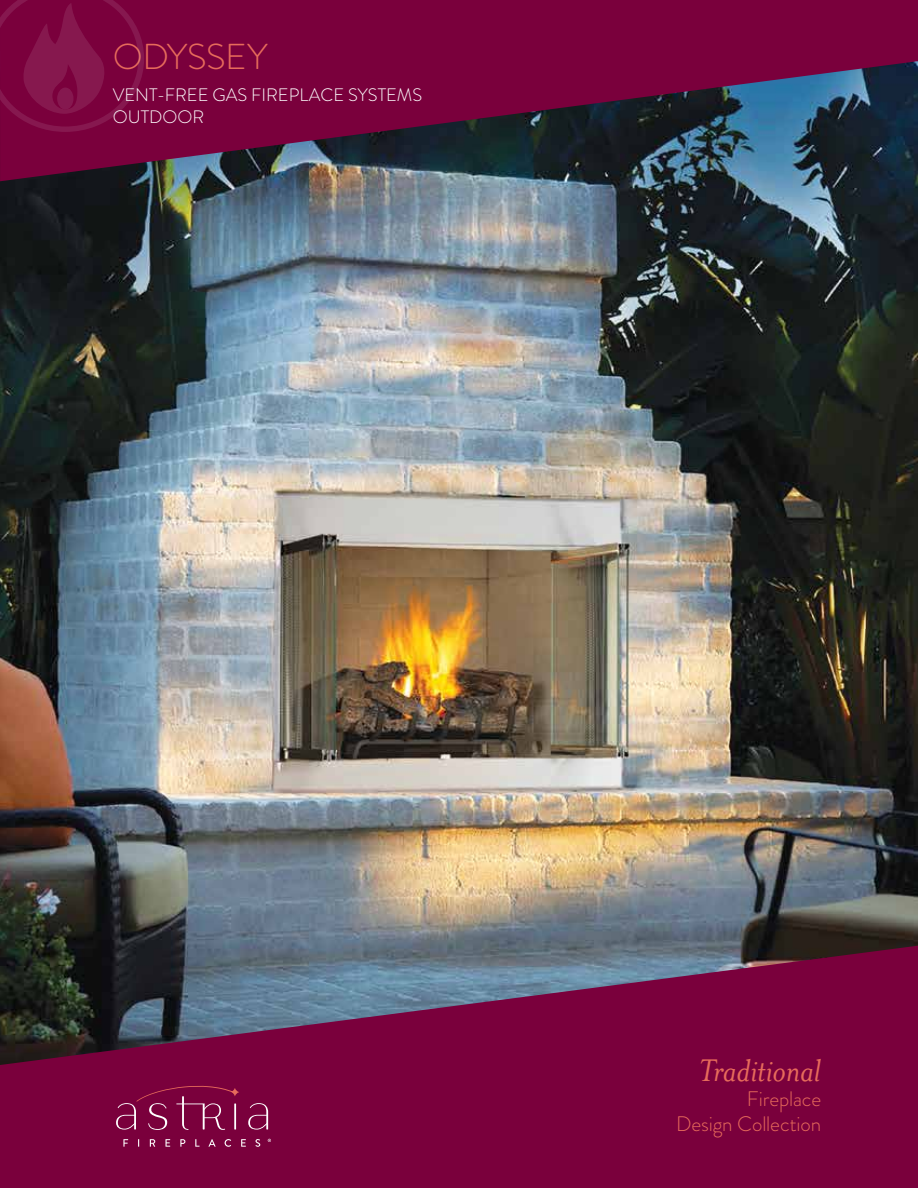
<style>
.page{position:relative;width:918px;height:1188px;background:#fff}
.page>*{position:absolute;margin:0;border:0;box-sizing:border-box;transform-origin:0 0}
.t1{font:italic 36px "Mrs Eaves OT";letter-spacing:-.005em;color:#e66b5b}
.t2{font:300 36px "Brandon Grotesque";letter-spacing:-.01em;color:#e66b5b}
.t3{font:300 21px/25.2px "Brandon Grotesque";letter-spacing:-.005em;color:#e66b5b;text-align:right}
.t4{font:300 18px/21.6px "Brandon Grotesque";color:#fff}
</style>
<div class="page">
<img style="left:0;top:181px;width:918px;height:765px">
<svg style="left:0;top:0;width:918px;height:181px;background:#5c1843"></svg>
<svg style="left:0;top:0;width:144px;height:132px;background:#7e0842"></svg>
<div style="left:57px;top:88px;width:17px;height:22px;background:#85184f;border-radius:50%"></div>
<svg style="left:0;top:946px;width:918px;height:242px;background:#6e1746"></svg>
<svg style="left:123px;top:1139px;width:5px;height:8px"></svg>
<svg style="left:150px;top:1139px;width:5px;height:8px"></svg>
<svg style="left:166px;top:1139px;width:4px;height:8px"></svg>
<svg style="left:180px;top:1139px;width:5px;height:8px"></svg>
<svg style="left:195px;top:1139px;width:5px;height:8px"></svg>
<svg style="left:208px;top:1139px;width:8px;height:8px"></svg>
<svg style="left:225px;top:1139px;width:6px;height:8px"></svg>
<svg style="left:241px;top:1139px;width:5px;height:8px"></svg>
<svg style="left:255px;top:1139px;width:5px;height:8px"></svg>
<svg style="left:248px;top:1103px;width:20px;height:27px"></svg>
<svg style="left:116px;top:1086px;width:123px;height:44px;background:#87174c"></svg>
<h1 class="t2" style="left:113px;top:32px;width:156px">ODYSSEY</h1>
<p class="t4" style="left:113px;top:85px;width:311px">VENT-FREE GAS FIREPLACE SYSTEMS<br>OUTDOOR</p>
<h1 class="t1" style="left:699px;top:1051px;width:124px">Traditional</h1>
<p class="t3" style="left:676px;top:1086px;width:146px">Fireplace<br>Design Collection</p>
</div>
